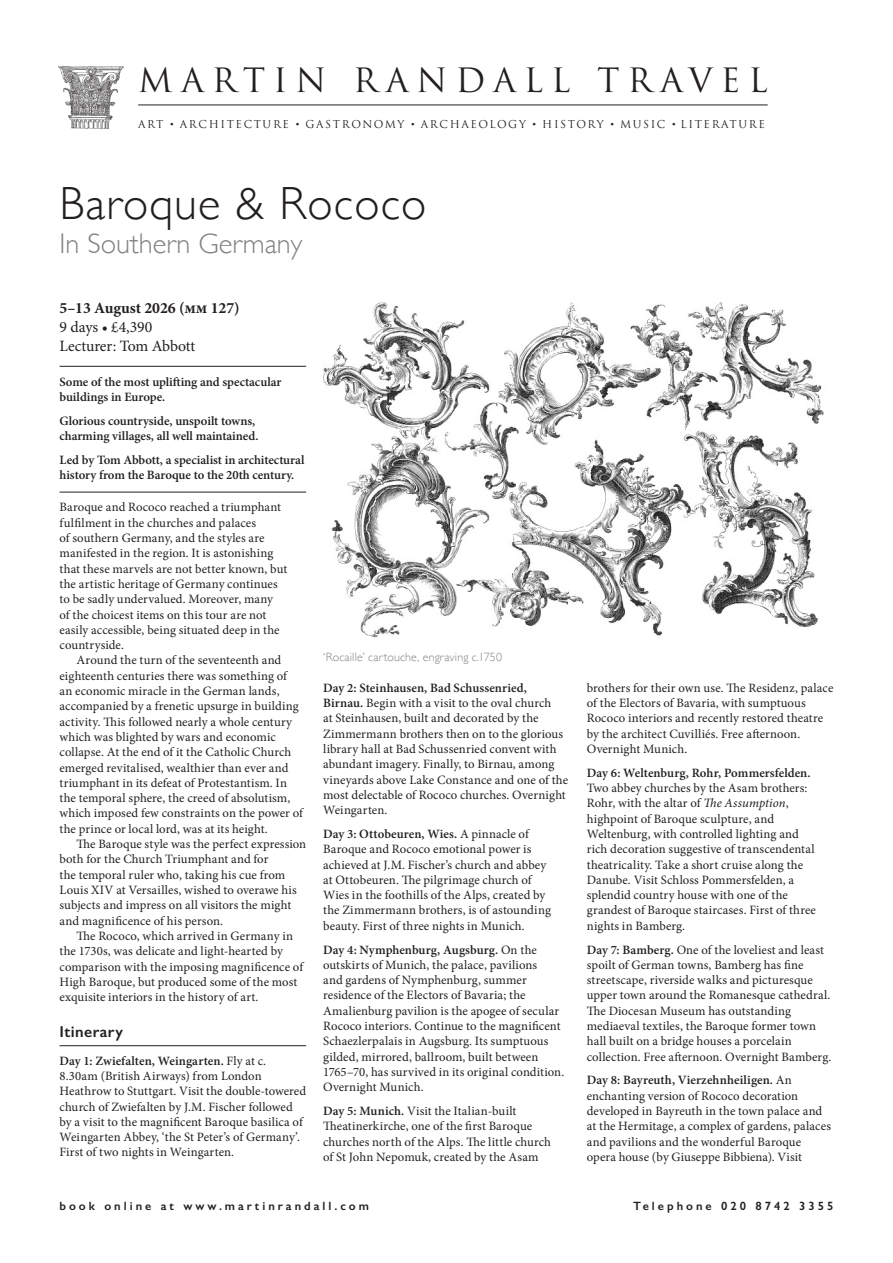
<style>
.page{position:relative;width:893px;height:1263px;background:#fff}
.page>*{position:absolute;margin:0;border:0;box-sizing:border-box;transform-origin:0 0}
.A1_A_tour_title{font:300 46.5px "Gill Sans";letter-spacing:.025em;color:#231f20}
.MRT_header_22_5_Trajan{font:32.7px "Trajan Pro";letter-spacing:.245em;color:#231f20}
.A2_Tour_subtitle{font:300 28.5px "Gill Sans";color:#808285}
.B1_Dates_line_1_bld_Min{font:700 15.75px "Minion Pro";letter-spacing:-.005em;color:#231f20}
.B3_Dates_line_3___4_Min{font:15.75px "Minion Pro";letter-spacing:-.01em;color:#231f20}
.B2_Dates_line_2_Min{font:15.75px "Minion Pro";letter-spacing:-.005em;color:#231f20}
.D3_Itinerary_heading{font:600 15.75px "Gill Sans";letter-spacing:.03em;color:#231f20}
.D4_Itinerary{font:12.75px/15.3px "Minion Pro";letter-spacing:.005em;color:#231f20}
.D2_Introduction{font:12.75px/15.3px "Minion Pro";letter-spacing:.005em;color:#231f20}
.D1_Introduction_first_para{font:12.75px/15.3px "Minion Pro";letter-spacing:.005em;color:#231f20}
.C3_Highlights_bottom_rule{font:600 12.75px/15.3px "Minion Pro";letter-spacing:-.005em;color:#231f20}
.C2_Highlights_no_rule{font:600 12.75px/15.3px "Minion Pro";letter-spacing:-.005em;color:#231f20}
.C1_Highlights_top_rule{font:600 12.75px/15.3px "Minion Pro";letter-spacing:-.005em;color:#231f20}
.t1{font:600 12px "Gill Sans";letter-spacing:.25em;color:#231f20}
.Illustration_caption{font:300 12px "Gill Sans";letter-spacing:.015em;color:#808285}
.MRT_subtitle_8_Trajan{font:10.65px "Trajan Pro";letter-spacing:.15em;color:#231f20}
.s1{font-family:"Adobe Caslon Pro"}
.s2{font-weight:600}
.s3{font-style:italic}
</style>
<div class="page">
<img style="left:58px;top:66px;width:66px;height:63px">
<hr style="left:138px;top:105px;width:630px;height:1px;background:#231f20">
<hr style="left:60px;top:366px;width:246px;height:1px;background:#231f20">
<hr style="left:60px;top:492px;width:246px;height:1px;background:#231f20">
<hr style="left:60px;top:1045px;width:246px;height:1px;background:#231f20">
<img style="left:323px;top:302px;width:501px;height:336px">
<p class="MRT_header_22_5_Trajan" style="left:138px;top:59px;width:631px">MARTIN RANDALL TRAVEL</p>
<p class="MRT_subtitle_8_Trajan" style="left:138px;top:117px;width:628px">ART <span class="s1">•</span> ARCHITECTURE <span class="s1">•</span> GASTRONOMY <span class="s1">•</span> ARCHAEOLOGY <span class="s1">•</span> HISTORY <span class="s1">•</span> MUSIC <span class="s1">•</span> LITERATURE</p>
<p class="A1_A_tour_title" style="left:60px;top:167px;width:368px">Baroque &amp; Rococo</p>
<p class="A2_Tour_subtitle" style="left:60px;top:222px;width:244px">In Southern Germany</p>
<p class="B1_Dates_line_1_bld_Min" style="left:60px;top:297px;width:182px">5–13 August 2026 (mm 127)</p>
<p class="B2_Dates_line_2_Min" style="left:60px;top:317px;width:94px">9 days • £4,390</p>
<p class="B3_Dates_line_3___4_Min" style="left:60px;top:336px;width:137px">Lecturer: Tom Abbott</p>
<p class="C1_Highlights_top_rule" style="left:60px;top:374px;width:223px">Some of the most uplifting and spectacular buildings in Europe.</p>
<p class="C2_Highlights_no_rule" style="left:60px;top:413px;width:200px">Glorious countryside, unspoilt towns, charming villages, all well maintained.</p>
<p class="C3_Highlights_bottom_rule" style="left:60px;top:452px;width:246px">Led by Tom Abbott, a specialist in architectural history from the Baroque to the 20th century.</p>
<p class="D1_Introduction_first_para" style="left:60px;top:500px;width:229px">Baroque and Rococo reached a triumphant fulfilment in the churches and palaces<br>of southern Germany, and the styles are manifested in the region. It is astonishing that these marvels are not better known, but the artistic heritage of Germany continues to be sadly undervalued. Moreover, many<br>of the choicest items on this tour are not easily accessible, being situated deep in the countryside.</p>
<p class="D2_Introduction" style="left:60px;top:653px;width:245px;text-indent:17px">Around the turn of the seventeenth and eighteenth centuries there was something of an economic miracle in the German lands, accompanied by a frenetic upsurge in building activity. This followed nearly a whole century which was blighted by wars and economic collapse. At the end of it the Catholic Church emerged revitalised, wealthier than ever and triumphant in its defeat of Protestantism. In the temporal sphere, the creed of absolutism, which imposed few constraints on the power of the prince or local lord, was at its height.</p>
<p class="D2_Introduction" style="left:60px;top:836px;width:248px;text-indent:17px">The Baroque style was the perfect expression both for the Church Triumphant and for<br>the temporal ruler who, taking his cue from Louis XIV at Versailles, wished to overawe his subjects and impress on all visitors the might and magnificence of his person.</p>
<p class="D2_Introduction" style="left:60px;top:928px;width:245px;text-indent:17px">The Rococo, which arrived in Germany in the 1730s, was delicate and light-hearted by comparison with the imposing magnificence of High Baroque, but produced some of the most exquisite interiors in the history of art.</p>
<p class="D3_Itinerary_heading" style="left:60px;top:1022px;width:65px">Itinerary</p>
<p class="D4_Itinerary" style="left:60px;top:1053px;width:248px"><span class="s2">Day 1: Zwiefalten, Weingarten.</span> Fly at c.<br>8.30am (British Airways) from London Heathrow to Stuttgart. Visit the double-towered church of Zwiefalten by J.M. Fischer followed by a visit to the magnificent Baroque basilica of Weingarten Abbey, ‘the St Peter’s of Germany’.<br>First of two nights in Weingarten.</p>
<p class="Illustration_caption" style="left:323px;top:647px;width:180px">‘Rocaille’ cartouche, engraving c.1750</p>
<p class="D4_Itinerary" style="left:323px;top:680px;width:246px"><span class="s2">Day 2: Steinhausen, Bad Schussenried, Birnau.</span> Begin with a visit to the oval church<br>at Steinhausen, built and decorated by the Zimmermann brothers then on to the glorious library hall at Bad Schussenried convent with abundant imagery. Finally, to Birnau, among vineyards above Lake Constance and one of the most delectable of Rococo churches. Overnight Weingarten.</p>
<p class="D4_Itinerary" style="left:323px;top:826px;width:229px"><span class="s2">Day 3: Ottobeuren, Wies.</span> A pinnacle of Baroque and Rococo emotional power is achieved at J.M. Fischer’s church and abbey at Ottobeuren. The pilgrimage church of Wies in the foothills of the Alps, created by the Zimmermann brothers, is of astounding beauty. First of three nights in Munich.</p>
<p class="D4_Itinerary" style="left:323px;top:942px;width:243px"><span class="s2">Day 4: Nymphenburg, Augsburg.</span> On the outskirts of Munich, the palace, pavilions<br>and gardens of Nymphenburg, summer residence of the Electors of Bavaria; the Amalienburg pavilion is the apogee of secular Rococo interiors. Continue to the magnificent Schaezlerpalais in Augsburg. Its sumptuous gilded, mirrored, ballroom, built between 1765–70, has survived in its original condition.<br>Overnight Munich.</p>
<p class="D4_Itinerary" style="left:323px;top:1103px;width:229px"><span class="s2">Day 5: Munich.</span> Visit the Italian-built Theatinerkirche, one of the first Baroque churches north of the Alps. The little church of St John Nepomuk, created by the Asam</p>
<p class="D4_Itinerary" style="left:587px;top:680px;width:248px">brothers for their own use. The Residenz, palace of the Electors of Bavaria, with sumptuous Rococo interiors and recently restored theatre by the architect Cuvilliés. Free afternoon.<br>Overnight Munich.</p>
<p class="D4_Itinerary" style="left:587px;top:765px;width:231px"><span class="s2">Day 6: Weltenburg, Rohr, Pommersfelden.<br></span>Two abbey churches by the Asam brothers:<br>Rohr, with the altar of <span class="s3">The Assumption</span>, highpoint of Baroque sculpture, and Weltenburg, with controlled lighting and rich decoration suggestive of transcendental theatricality. Take a short cruise along the Danube. Visit Schloss Pommersfelden, a splendid country house with one of the grandest of Baroque staircases. First of three nights in Bamberg.</p>
<p class="D4_Itinerary" style="left:587px;top:942px;width:246px"><span class="s2">Day 7: Bamberg.</span> One of the loveliest and least spoilt of German towns, Bamberg has fine streetscape, riverside walks and picturesque upper town around the Romanesque cathedral.<br>The Diocesan Museum has outstanding mediaeval textiles, the Baroque former town hall built on a bridge houses a porcelain collection. Free afternoon. Overnight Bamberg.</p>
<p class="D4_Itinerary" style="left:587px;top:1073px;width:246px"><span class="s2">Day 8: Bayreuth, Vierzehnheiligen.</span> An enchanting version of Rococo decoration developed in Bayreuth in the town palace and at the Hermitage, a complex of gardens, palaces and pavilions and the wonderful Baroque opera house (by Giuseppe Bibbiena). Visit</p>
<p class="t1" style="left:60px;top:1199px;width:311px">book online at www.martinrandall.com</p>
<p class="t1" style="left:633px;top:1199px;width:202px">Telephone 020 8742 3355</p>
</div>
